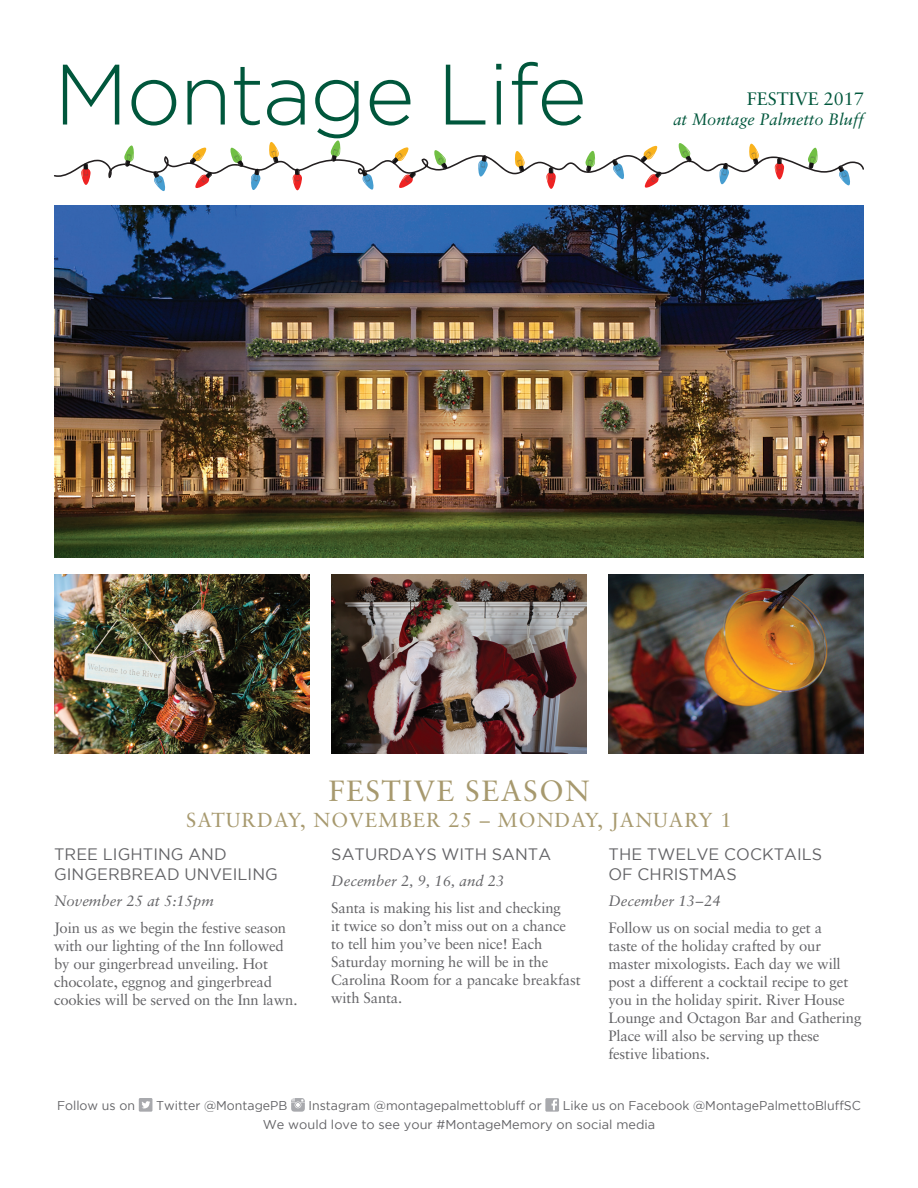
<style>
.page{position:relative;width:918px;height:1188px;background:#fff}
.page>*{position:absolute;margin:0;border:0;box-sizing:border-box;transform-origin:0 0}
.t1{font:300 85.5px "Gotham";letter-spacing:-.02em;color:#00573c}
.t2{font:29.25px "Sabon";letter-spacing:.05em;color:#a7996e}
.t3{font:20.25px "Sabon";letter-spacing:.05em;color:#a7996e}
.t4{font:18px "Sabon";color:#00573c}
.t5{font:16.5px/19.8px "Gotham";letter-spacing:.005em;color:#636366}
.t6{font:italic 16.5px "Sabon";color:#00573c}
.t7{font:15px/18px "Sabon";letter-spacing:-.01em;color:#636366}
.t8{font:italic 15px "Sabon";color:#636366}
.t9{font:12.75px/18.9px "Gotham";color:#636366}
</style>
<div class="page">
<svg style="left:54px;top:140px;width:810px;height:51px"></svg>
<img style="left:54px;top:575px;width:256px;height:178px">
<img style="left:331px;top:575px;width:256px;height:178px">
<img style="left:608px;top:575px;width:256px;height:178px">
<img style="left:54px;top:205px;width:810px;height:352px">
<svg style="left:139px;top:1098px;width:13px;height:14px"></svg>
<svg style="left:291px;top:1098px;width:14px;height:14px"></svg>
<svg style="left:545px;top:1098px;width:14px;height:14px"></svg>
<h1 class="t1" style="left:54px;top:48px;width:534px">Montage Life</h1>
<p class="t4" style="left:747px;top:88px;width:119px">Festive 2017</p>
<p class="t6" style="left:673px;top:110px;width:192px">at Montage Palmetto Bluff</p>
<h2 class="t2" style="left:328px;top:773px;width:263px">festive season</h2>
<h3 class="t3" style="left:186px;top:808px;width:547px">saturday, November 25 – Monday, January 1</h3>
<p class="t5" style="left:54px;top:844px;width:225px">Tree Lighting and<br>Gingerbread unveiling</p>
<p class="t8" style="left:54px;top:892px;width:162px">November 25 at 5:15pm</p>
<p class="t7" style="left:54px;top:918px;width:245px">Join us as we begin the festive season with our lighting of the Inn followed by our gingerbread unveiling. Hot chocolate, eggnog and gingerbread cookies will be served on the Inn lawn.</p>
<p class="t5" style="left:608px;top:844px;width:204px">The Twelve Cocktails of Christmas</p>
<p class="t8" style="left:608px;top:892px;width:114px">December 13–24</p>
<p class="t7" style="left:608px;top:918px;width:255px">Follow us on social media to get a<br>taste of the holiday crafted by our master mixologists. Each day we will post a different a cocktail recipe to get you in the holiday spirit. River House Lounge and Octagon Bar and Gathering Place will also be serving up these festive libations.</p>
<p class="t5" style="left:331px;top:844px;width:221px">Saturdays with Santa</p>
<p class="t8" style="left:331px;top:872px;width:175px">December 2, 9, 16, and 23</p>
<p class="t7" style="left:331px;top:899px;width:251px">Santa is making his list and checking<br>it twice so don’t miss out on a chance to tell him you’ve been nice! Each<br>Saturday morning he will be in the<br>Carolina Room for a pancake breakfast with Santa.</p>
<p class="t9" style="left:57px;top:1096px;width:80px">Follow us on</p>
<p class="t9" style="left:156px;top:1096px;width:131px">Twitter @MontagePB</p>
<p class="t9" style="left:309px;top:1096px;width:235px">I nstagram @montagepalmettobluff or</p>
<p class="t9" style="left:263px;top:1096px;width:600px;text-indent:300px">Like us on Facebook @MontagePalmettoBluffSC<br>We would love to see your #MontageMemory on social media</p>
</div>
